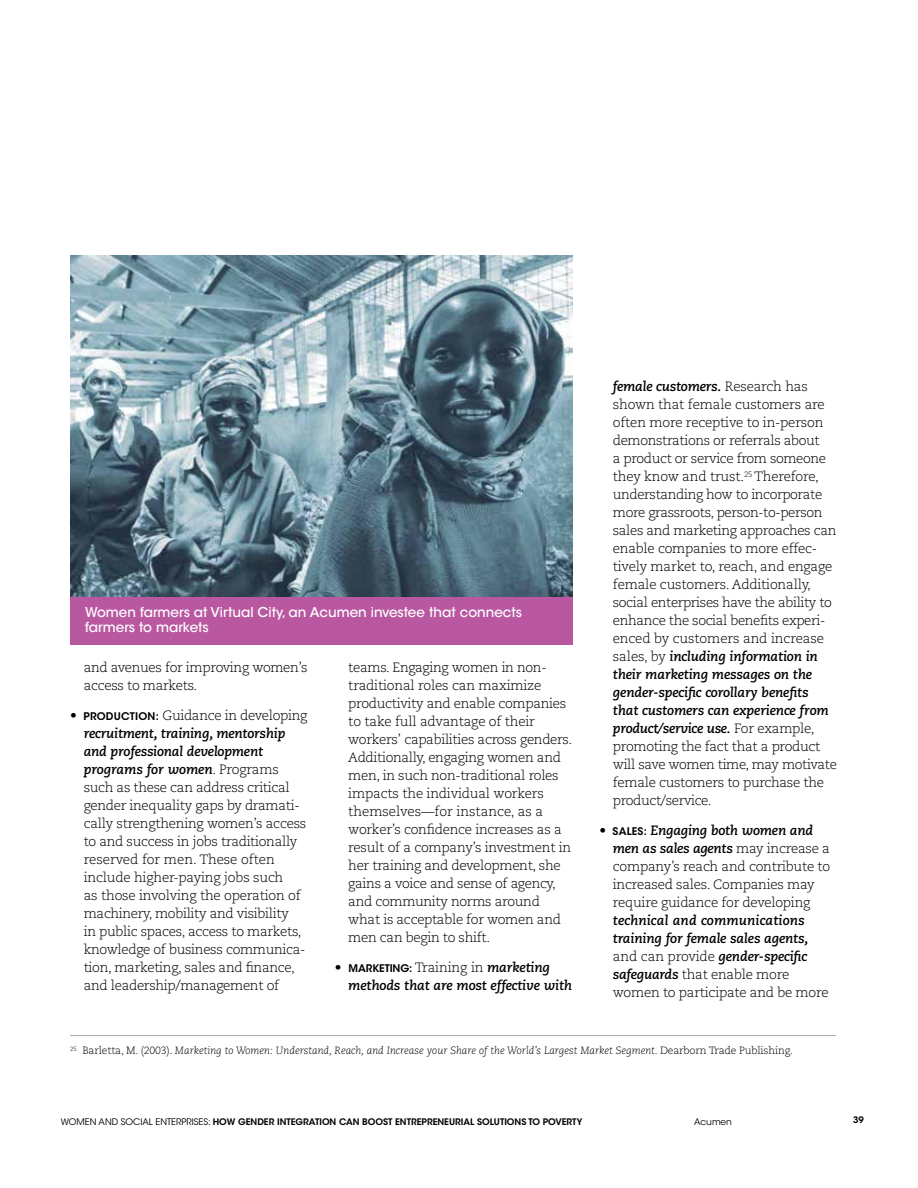
<style>
.page{position:relative;width:918px;height:1188px;background:#fff}
.page>*{position:absolute;margin:0;border:0;box-sizing:border-box;transform-origin:0 0}
.t1{font:300 13.5px/18px "Caecilia";letter-spacing:-.025em;color:#000}
.t2{font:italic 700 13.5px/18px "Caecilia";letter-spacing:-.01em;color:#000}
.t3{font:500 13.5px/15px "ITC Avant Garde Std";color:#fff}
.t4{font:italic 300 10.5px "Caecilia";color:#000}
.t5{font:600 9px "ITC Avant Garde Std";color:#000}
.t6{font:9px "ITC Avant Garde Std";color:#000}
.s1{font-family:"ITC Avant Garde Std";font-weight:600;font-size:10.5px}
.s2{font-weight:700;font-style:italic}
.s3{font-weight:300;font-style:normal}
.s4{font-family:"ITC Avant Garde Std";font-weight:600;font-style:normal;font-size:10.5px}
.s5{font-style:normal}
.s6{font-weight:400}
</style>
<div class="page">
<img style="left:70px;top:255px;width:502px;height:342px">
<div style="left:70px;top:597px;width:502px;height:47px;background:#b958a1"></div>
<hr style="left:70px;top:1035px;width:766px;height:1px;background:#a7a9ac">
<p class="t3" style="left:85px;top:605px;width:438px">Women farmers at Virtual City, an Acumen investee that connects farmers to markets</p>
<p class="t1" style="left:84px;top:659px;width:225px">and avenues for improving women’s access to markets.</p>
<p class="t1" style="left:84px;top:707px;width:225px;text-indent:-13px">• <span class="s1">PRODUCTION:</span> Guidance in developing <span class="s2">recruitment, training, mentorship and professional development programs for women</span>. Programs such as these can address critical gender inequality gaps by dramati&shy;cally strengthening women’s access to and success in jobs traditionally reserved for men. These often include higher-paying jobs such<br>as those involving the operation of machinery, mobility and visibility<br>in public spaces, access to markets, knowledge of business communica&shy;tion, marketing, sales and finance, and leadership/management of</p>
<p class="t1" style="left:348px;top:659px;width:225px">teams. Engaging women in non&shy;traditional roles can maximize productivity and enable companies to take full advantage of their workers’ capabilities across genders.<br>Additionally, engaging women and men, in such non-traditional roles impacts the individual workers themselves—for instance, as a worker’s confidence increases as a result of a company’s investment in her training and development, she gains a voice and sense of agency, and community norms around what is acceptable for women and men can begin to shift.</p>
<p class="t2" style="left:348px;top:959px;width:225px;text-indent:-14px"><span class="s3">•</span> <span class="s4">MARKETING:</span> <span class="s3">Training in</span> marketing methods that are most effective with</p>
<p class="t1" style="left:613px;top:379px;width:226px"><span class="s2">female customers.</span> Research has shown that female customers are often more receptive to in-person demonstrations or referrals about<br>a product or service from someone they know and trust.<sup>25</sup> Therefore, understanding how to incorporate more grassroots, person-to-person sales and marketing approaches can enable companies to more effec&shy;tively market to, reach, and engage female customers. Additionally, social enterprises have the ability to enhance the social benefits experi&shy;enced by customers and increase sales, by <span class="s2">including information in their marketing messages on the gender-specific corollary benefits that customers can experience from product/service use.</span> For example, promoting the fact that a product will save women time, may motivate female customers to purchase the product/service.</p>
<p class="t1" style="left:613px;top:823px;width:219px;text-indent:-13px">• <span class="s1">SALES:</span> <span class="s2">Engaging both women and men as sales agents</span> may increase a company’s reach and contribute to increased sales. Companies may require guidance for developing</p>
<p class="t2" style="left:613px;top:913px;width:217px">technical and communications training for female sales agents, <span class="s3">and can provide</span> gender-specific safeguards <span class="s3">that enable more women to participate and be more</span></p>
<p class="t4" style="left:70px;top:1045px;width:724px"><sup>25</sup> <span class="s5">Barletta, M. (2003).</span> Marketing to Women: Understand, Reach, and Increase your Share of the World’s Largest Market Segment<span class="s5">. Dearborn Trade Publishing.</span></p>
<p class="t5" style="left:61px;top:1116px;width:523px"><span class="s6">WOMEN AND SOCIAL ENTERPRISES:</span> HOW GENDER INTEGRATION CAN BOOST ENTREPRENEURIAL SOLUTIONS TO POVERTY</p>
<p class="t6" style="left:694px;top:1116px;width:39px">Acumen</p>
<p class="t5" style="left:853px;top:1116px;width:12px">39</p>
</div>
